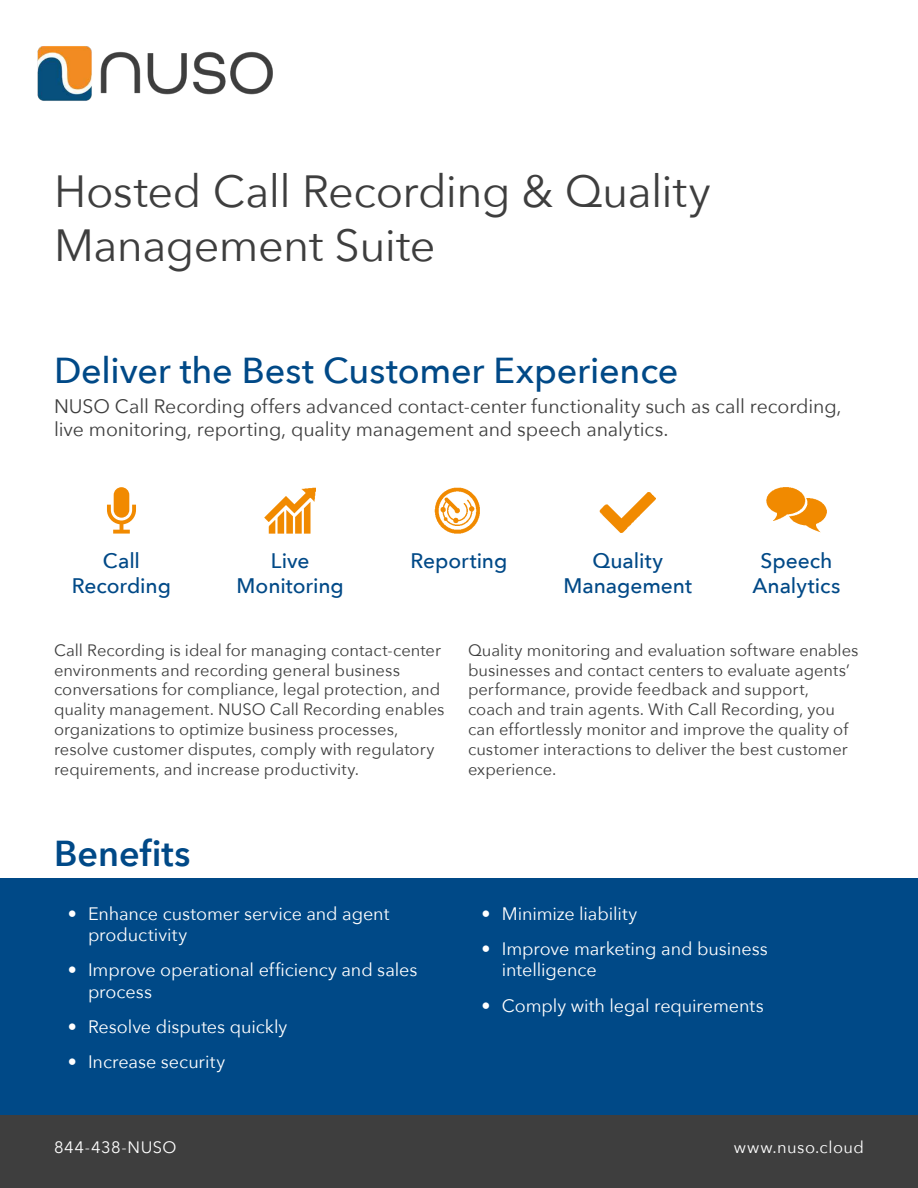
<style>
.page{position:relative;width:918px;height:1188px;background:#fff}
.page>*{position:absolute;margin:0;border:0;box-sizing:border-box;transform-origin:0 0}
.t1{font:45px/54px "Avenir Next";letter-spacing:-.015em;color:#3e3e3e}
.t2{font:500 36px "Avenir Next";letter-spacing:-.005em;color:#004987}
.t3{font:600 36px "Avenir Next";color:#004987}
.t4{font:500 21px/25.2px "Avenir Next";letter-spacing:-.005em;color:#004987;text-align:center}
.t5{font:19.5px/23.4px "Avenir Next";letter-spacing:-.005em;color:#3e3e3e}
.t6{font:18px/21.6px "Avenir Next";letter-spacing:-.005em;color:#fff}
.t7{font:16.5px/19.8px "Avenir Next";color:#3e3e3e}
.t8{font:16.5px "Avenir Next";letter-spacing:.025em;color:#fff}
</style>
<div class="page">
<div style="left:0;top:1115px;width:918px;height:73px;background:#3e3e3e"></div>
<img style="left:37px;top:46px;width:236px;height:55px">
<div style="left:0;top:878px;width:918px;height:237px;background:#004987"></div>
<svg style="left:107px;top:487px;width:29px;height:47px"></svg>
<img style="left:600px;top:492px;width:56px;height:41px">
<img style="left:265px;top:487px;width:51px;height:47px">
<img style="left:766px;top:487px;width:61px;height:46px">
<img style="left:434px;top:487px;width:46px;height:47px">
<h1 class="t1" style="left:54px;top:168px;width:658px">Hosted Call Recording &amp; Quality<br>Management Suite</h1>
<h2 class="t2" style="left:54px;top:355px;width:626px">Deliver the Best Customer Experience</h2>
<p class="t5" style="left:54px;top:396px;width:789px">NUSO Call Recording offers advanced contact-center functionality such as call recording, live monitoring, reporting, quality management and speech analytics.</p>
<p class="t4" style="left:72px;top:550px;width:101px">Call<br>Recording</p>
<p class="t4" style="left:237px;top:550px;width:109px">Live<br>Monitoring</p>
<p class="t4" style="left:411px;top:550px;width:98px">Reporting</p>
<p class="t4" style="left:564px;top:550px;width:130px">Quality<br>Management</p>
<p class="t4" style="left:753px;top:550px;width:89px">Speech<br>Analytics</p>
<p class="t7" style="left:54px;top:642px;width:392px">Call Recording is ideal for managing contact-center environments and recording general business conversations for compliance, legal protection, and quality management. NUSO Call Recording enables organizations to optimize business processes, resolve customer disputes, comply with regulatory requirements, and increase productivity.</p>
<p class="t7" style="left:468px;top:642px;width:392px">Quality monitoring and evaluation software enables businesses and contact centers to evaluate agents’ performance, provide feedback and support,<br>coach and train agents. With Call Recording, you can effortlessly monitor and improve the quality of customer interactions to deliver the best customer experience.</p>
<h2 class="t3" style="left:54px;top:823px;width:138px">Benefits</h2>
<p class="t6" style="left:88px;top:904px;width:303px;text-indent:-20px">• Enhance customer service and agent productivity</p>
<p class="t6" style="left:88px;top:961px;width:331px;text-indent:-20px">• Improve operational efficiency and sales process</p>
<p class="t6" style="left:68px;top:1018px;width:221px">• Resolve disputes quickly</p>
<p class="t6" style="left:68px;top:1053px;width:159px">• Increase security</p>
<p class="t6" style="left:482px;top:904px;width:157px">• Minimize liability</p>
<p class="t6" style="left:502px;top:939px;width:268px;text-indent:-20px">• Improve marketing and business intelligence</p>
<p class="t6" style="left:482px;top:996px;width:284px">• Comply with legal requirements</p>
<p class="t8" style="left:54px;top:1140px;width:124px">844-438-NUSO</p>
<p class="t8" style="left:734px;top:1140px;width:132px">www.nuso.cloud</p>
</div>
